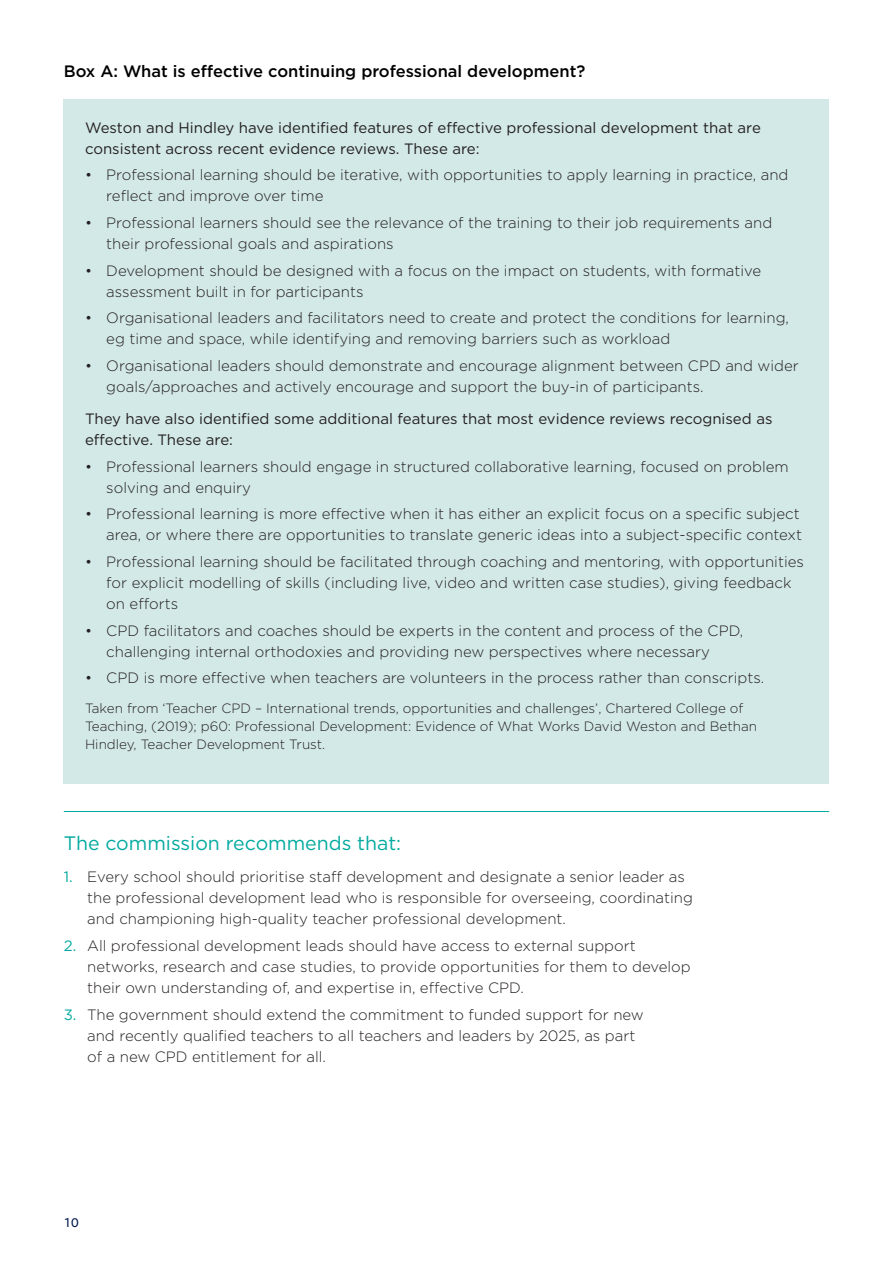
<style>
.page{position:relative;width:893px;height:1263px;background:#fff}
.page>*{position:absolute;margin:0;border:0;box-sizing:border-box;transform-origin:0 0}
.t1{font:22.5px "Gotham";color:#001748}
.Commission_rec_headi{font:19.5px "Gotham";color:#04aaa0}
.Normal_wrd_7{font:500 16.5px "Gotham";color:#000}
.t2{font:300 15px/21px "Gotham";color:#231f20}
.Body_10_14_space_aft{font:15px/21px "Gotham";color:#231f20}
.Body_10_14_space_aft-2{font:300 13.5px/18px "Gotham";color:#231f20}
.s1{font-weight:400;color:#04aaa0}
</style>
<div class="page">
<div style="left:64px;top:99px;width:765px;height:684px;background:#d3e9e7"></div>
<hr style="left:64px;top:811px;width:765px;height:1px;background:#04aaa0">
<p class="Normal_wrd_7" style="left:64px;top:60px;width:523px">Box A: What is effective continuing professional development?</p>
<p class="Body_10_14_space_aft" style="left:85px;top:117px;width:677px">Weston and Hindley have identified features of effective professional development that are consistent across recent evidence reviews. These are:</p>
<p class="t2" style="left:106px;top:164px;width:684px;text-indent:-21px">• Professional learning should be iterative, with opportunities to apply learning in practice, and reflect and improve over time</p>
<p class="t2" style="left:106px;top:212px;width:667px;text-indent:-21px">• Professional learners should see the relevance of the training to their job requirements and their professional goals and aspirations</p>
<p class="t2" style="left:106px;top:259px;width:656px;text-indent:-21px">• Development should be designed with a focus on the impact on students, with formative assessment built in for participants</p>
<p class="t2" style="left:106px;top:307px;width:684px;text-indent:-21px">• Organisational leaders and facilitators need to create and protect the conditions for learning, eg time and space, while identifying and removing barriers such as workload</p>
<p class="t2" style="left:106px;top:355px;width:694px;text-indent:-21px">• Organisational leaders should demonstrate and encourage alignment between CPD and wider goals/approaches and actively encourage and support the buy-in of participants.</p>
<p class="Body_10_14_space_aft" style="left:85px;top:408px;width:689px">They have also identified some additional features that most evidence reviews recognised as effective. These are:</p>
<p class="t2" style="left:106px;top:456px;width:684px;text-indent:-21px">• Professional learners should engage in structured collaborative learning, focused on problem solving and enquiry</p>
<p class="t2" style="left:85px;top:503px;width:719px;text-align:right">• Professional learning is more effective when it has either an explicit focus on a specific subject area, or where there are opportunities to translate generic ideas into a subject-specific context</p>
<p class="t2" style="left:106px;top:551px;width:699px;text-indent:-21px">• Professional learning should be facilitated through coaching and mentoring, with opportunities for explicit modelling of skills (including live, video and written case studies), giving feedback on efforts</p>
<p class="t2" style="left:106px;top:619px;width:638px;text-indent:-21px">• CPD facilitators and coaches should be experts in the content and process of the CPD, challenging internal orthodoxies and providing new perspectives where necessary</p>
<p class="t2" style="left:85px;top:667px;width:681px">• CPD is more effective when teachers are volunteers in the process rather than conscripts.</p>
<p class="Body_10_14_space_aft-2" style="left:85px;top:698px;width:673px">Taken from ‘Teacher CPD – International trends, opportunities and challenges’, Chartered College of<br>Teaching, (2019); p60: Professional Development: Evidence of What Works David Weston and Bethan<br>Hindley, Teacher Development Trust.</p>
<p class="Commission_rec_headi" style="left:64px;top:831px;width:339px">The commission recommends that:</p>
<p class="t2" style="left:87px;top:866px;width:607px;text-indent:-23px"><span class="s1">1.</span> Every school should prioritise staff development and designate a senior leader as the professional development lead who is responsible for overseeing, coordinating and championing high-quality teacher professional development.</p>
<p class="t2" style="left:87px;top:935px;width:605px;text-indent:-23px"><span class="s1">2.</span> All professional development leads should have access to external support networks, research and case studies, to provide opportunities for them to develop their own understanding of, and expertise in, effective CPD.</p>
<p class="t2" style="left:87px;top:1003px;width:558px;text-indent:-23px"><span class="s1">3.</span> The government should extend the commitment to funded support for new and recently qualified teachers to all teachers and leaders by 2025, as part of a new CPD entitlement for all.</p>
<h1 class="t1" style="left:64px;top:1204px;width:17px">10</h1>
</div>
